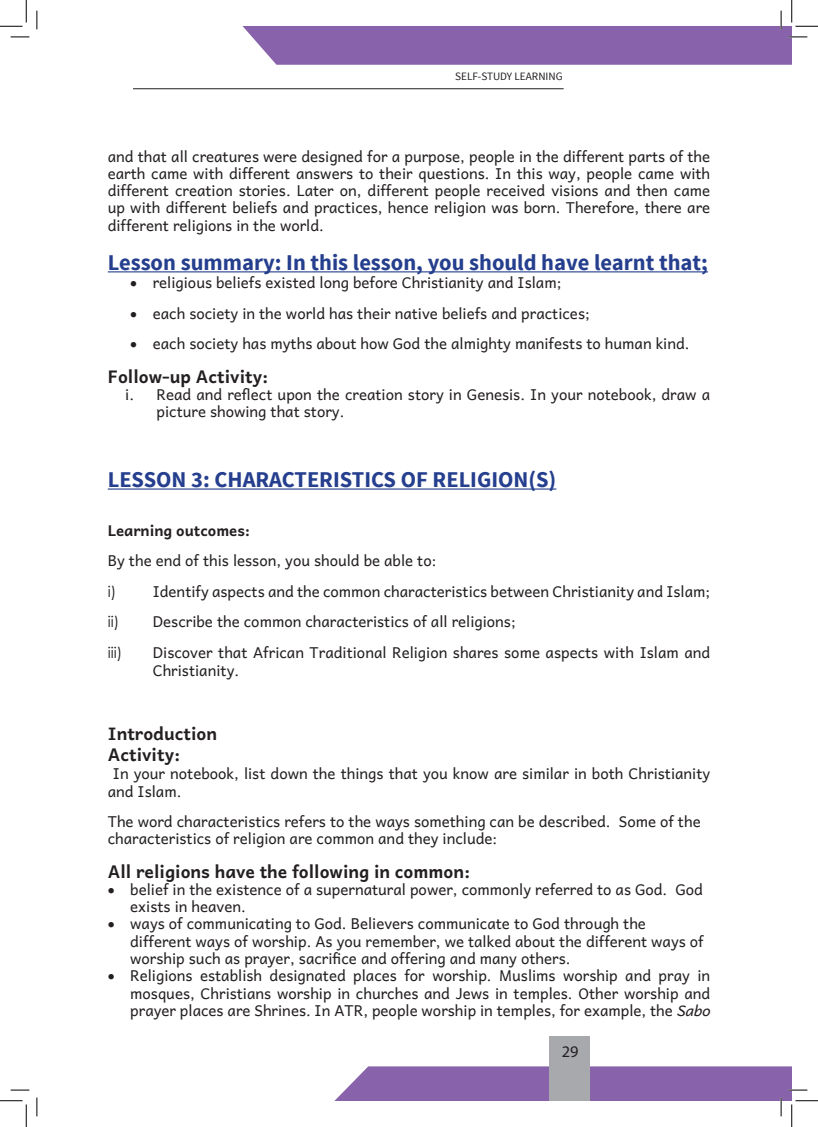
<style>
.page{position:relative;width:818px;height:1127px;background:#fff}
.page>*{position:absolute;margin:0;border:0;box-sizing:border-box;transform-origin:0 0}
.t1{font:700 22.5px "Source Sans Pro";color:#253f8e}
.t2{font:700 17.5px/21px "Andika New Basic";color:#231f20}
.t3{font:16.25px "Myriad Pro";color:#231f20}
.t4{font:15px/17.2px "Andika New Basic";color:#231f20}
.t5{font:700 15px "Andika New Basic";color:#231f20}
.t6{font:15px "Century Gothic";color:#231f20}
.t7{font:11.25px "Source Sans Pro";color:#231f20}
.s1{font-family:"Century Gothic"}
.s2{font-style:italic}
</style>
<div class="page">
<div style="left:549px;top:1035px;width:41px;height:65px;background:#a8a9ad"></div>
<hr style="left:133px;top:88px;width:431px;height:1px;background:#231f20">
<hr style="left:108px;top:271px;width:600px;height:1px;background:#253f8e">
<hr style="left:108px;top:488px;width:448px;height:1px;background:#253f8e">
<svg style="left:11px;top:36px;width:18px;height:2px"></svg>
<svg style="left:11px;top:1089px;width:18px;height:1px"></svg>
<svg style="left:36px;top:11px;width:2px;height:18px"></svg>
<svg style="left:36px;top:1097px;width:2px;height:18px"></svg>
<svg style="left:0;top:0;width:27px;height:27px"></svg>
<svg style="left:0;top:1100px;width:27px;height:26px"></svg>
<svg style="left:242px;top:0;width:576px;height:65px"></svg>
<svg style="left:334px;top:1066px;width:484px;height:60px"></svg>
<p class="t7" style="left:455px;top:69px;width:109px">SELF-STUDY LEARNING</p>
<p class="t4" style="left:108px;top:145px;width:604px;text-align:justify">and that all creatures were designed for a purpose, people in the different parts of the earth came with different answers to their questions. In this way, people came with different creation stories. Later on, different people received visions and then came up with different beliefs and practices, hence religion was born. Therefore, there are different religions in the world.</p>
<h1 class="t1" style="left:108px;top:248px;width:602px">Lesson summary: In this lesson, you should have learnt that;</h1>
<p class="t4" style="left:130px;top:272px;width:433px">• religious beliefs existed long before Christianity and Islam;</p>
<p class="t4" style="left:130px;top:302px;width:461px">• each society in the world has their native beliefs and practices;</p>
<p class="t4" style="left:130px;top:333px;width:561px">• each society has myths about how God the almighty manifests to human kind.</p>
<p class="t2" style="left:108px;top:363px;width:162px">Follow-up Activity:</p>
<p class="t4" style="left:156px;top:383px;width:555px;text-indent:-31px">i. Read and reflect upon the creation story in Genesis. In your notebook, draw a picture showing that story.</p>
<h1 class="t1" style="left:108px;top:465px;width:450px">LESSON 3: CHARACTERISTICS OF RELIGION(S)</h1>
<p class="t5" style="left:108px;top:516px;width:144px">Learning outcomes:</p>
<p class="t4" style="left:108px;top:550px;width:330px">By the end of this lesson, you should be able to:</p>
<p class="t6" style="left:108px;top:581px;width:10px">i)</p>
<p class="t4" style="left:108px;top:574px;width:604px;line-height:30.5px;text-indent:45px">Identify aspects and the common characteristics between Christianity and Islam; <span class="s1">ii)</span> Describe the common characteristics of all religions;</p>
<p class="t6" style="left:108px;top:642px;width:16px">iii)</p>
<p class="t4" style="left:153px;top:641px;width:559px;line-height:18px">Discover that African Traditional Religion shares some aspects with Islam and<br>Christianity.</p>
<p class="t2" style="left:108px;top:720px;width:111px">Introduction<br>Activity:</p>
<p class="t4" style="left:108px;top:762px;width:604px;line-height:18px;text-indent:5px">In your notebook, list down the things that you know are similar in both Christianity and Islam.</p>
<p class="t4" style="left:108px;top:810px;width:594px">The word characteristics refers to the ways something can be described. Some of the characteristics of religion are common and they include:</p>
<p class="t2" style="left:108px;top:858px;width:364px">All religions have the following in common:</p>
<p class="t4" style="left:130px;top:878px;width:574px;text-indent:-22px">• belief in the existence of a supernatural power, commonly referred to as God. God exists in heaven.</p>
<p class="t4" style="left:130px;top:912px;width:575px;text-indent:-22px">• ways of communicating to God. Believers communicate to God through the different ways of worship. As you remember, we talked about the different ways of worship such as prayer, sacrifice and offering and many others.</p>
<p class="t4" style="left:130px;top:964px;width:581px;text-align:justify;text-indent:-22px">• Religions establish designated places for worship. Muslims worship and pray in mosques, Christians worship in churches and Jews in temples. Other worship and prayer places are Shrines. In ATR, people worship in temples, for example, the <span class="s2">Sabo</span></p>
<p class="t3" style="left:562px;top:1041px;width:18px">29</p>
</div>
